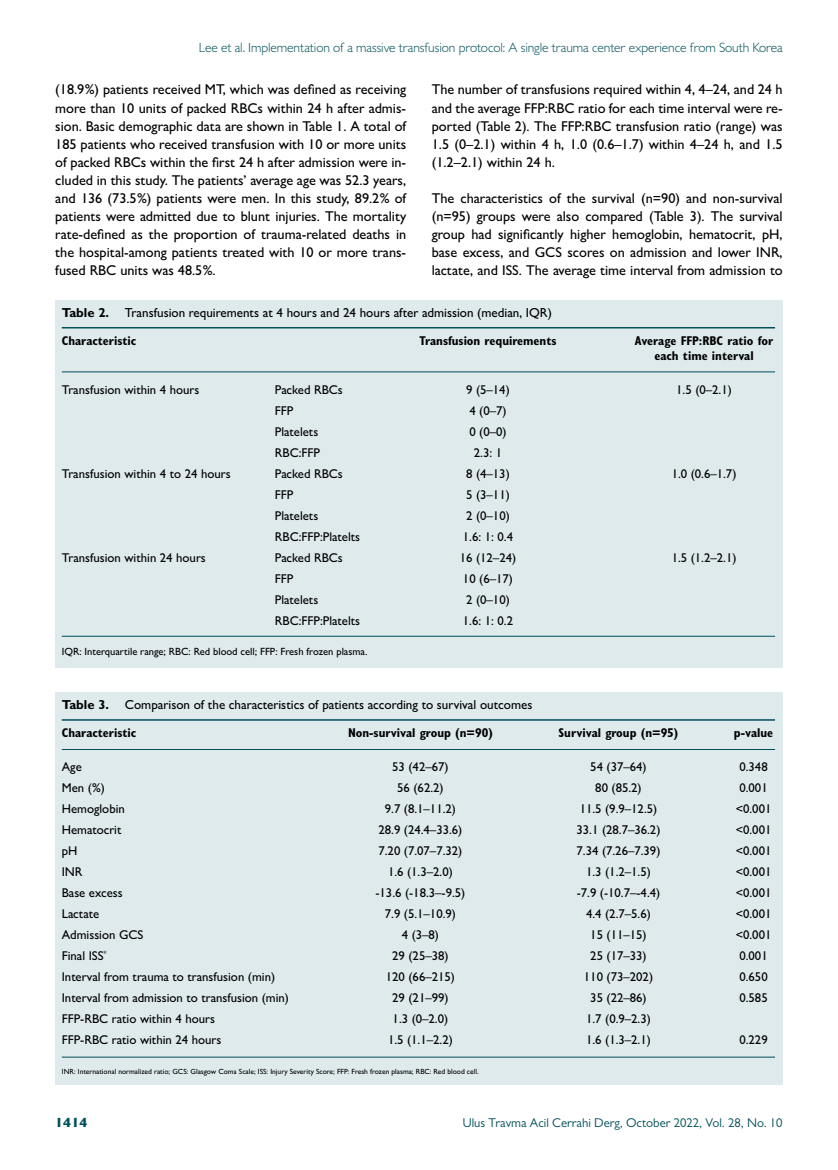
<style>
.page{position:relative;width:838px;height:1170px;background:#fff}
.page>*{position:absolute;margin:0;border:0;box-sizing:border-box;transform-origin:0 0}
.t1{font:500 14.25px/18.1px "Gill Sans MT Pro";color:#000;text-align:justify}
.t2{font:300 13.5px "Gill Sans MT Pro";letter-spacing:-.005em;color:#004f5a}
.t3{font:800 13.5px "Gill Sans MT Pro";color:#004f5a}
.t4{font:500 13.05px "Gill Sans MT Pro";color:#000}
.t5{font:500 12.75px "Gill Sans MT Pro";color:#000}
.t6{font:700 condensed 12.75px/15.3px "Gill Sans MT Pro";color:#000;text-align:center}
.t7{font:12.75px "Gill Sans MT Pro";color:#004f5a}
.t8{font:500 10.5px "Gill Sans MT Pro";color:#000}
.t9{font:500 7.5px "Gill Sans MT Pro";color:#000}
.s1{font-weight:700}
</style>
<div class="page">
<div style="left:55px;top:300px;width:727px;height:367px;background:#deeaec"></div>
<hr style="left:62px;top:327px;width:713px;height:1px;background:#004f5a">
<hr style="left:62px;top:371px;width:713px;height:1px;background:#004f5a">
<hr style="left:62px;top:635px;width:713px;height:1px;background:#004f5a">
<div style="left:55px;top:692px;width:727px;height:393px;background:#deeaec"></div>
<hr style="left:62px;top:719px;width:713px;height:1px;background:#004f5a">
<hr style="left:62px;top:749px;width:713px;height:1px;background:#004f5a">
<hr style="left:62px;top:1056px;width:713px;height:1px;background:#004f5a">
<p class="t2" style="left:199px;top:39px;width:585px">Lee et al. Implementation of a massive transfusion protocol: A single trauma center experience from South Korea</p>
<p class="t1" style="left:55px;top:80px;width:352px">(18.9%) patients received MT, which was defined as receiving more than 10 units of packed RBCs within 24 h after admis&shy;sion. Basic demographic data are shown in Table 1. A total of 185 patients who received transfusion with 10 or more units of packed RBCs within the first 24 h after admission were in&shy;cluded in this study. The patients’ average age was 52.3 years, and 136 (73.5%) patients were men. In this study, 89.2% of patients were admitted due to blunt injuries. The mortality rate-defined as the proportion of trauma-related deaths in the hospital-among patients treated with 10 or more trans&shy;fused RBC units was 48.5%.</p>
<p class="t1" style="left:432px;top:80px;width:352px">The number of transfusions required within 4, 4–24, and 24 h and the average FFP:RBC ratio for each time interval were re&shy;ported (Table 2). The FFP:RBC transfusion ratio (range) was 1.5 (0–2.1) within 4 h, 1.0 (0.6–1.7) within 4–24 h, and 1.5 (1.2–2.1) within 24 h.</p>
<p class="t1" style="left:432px;top:189px;width:352px">The characteristics of the survival (n=90) and non-survival (n=95) groups were also compared (Table 3). The survival group had significantly higher hemoglobin, hematocrit, pH, base excess, and GCS scores on admission and lower INR, lactate, and ISS. The average time interval from admission to</p>
<p class="t4" style="left:62px;top:304px;width:492px"><span class="s1">Table 2.</span> Transfusion requirements at 4 hours and 24 hours after admission (median, IQR)</p>
<p class="t6" style="left:62px;top:333px;width:76px">Characteristic</p>
<p class="t6" style="left:419px;top:333px;width:138px">Transfusion requirements</p>
<p class="t6" style="left:635px;top:333px;width:140px">Average FFP:RBC ratio for each time interval</p>
<p class="t5" style="left:62px;top:382px;width:139px">Transfusion within 4 hours</p>
<p class="t5" style="left:275px;top:382px;width:69px">Packed RBCs</p>
<p class="t5" style="left:466px;top:382px;width:45px">9 (5–14)</p>
<p class="t5" style="left:676px;top:382px;width:57px">1.5 (0–2.1)</p>
<p class="t5" style="left:275px;top:403px;width:20px">FFP</p>
<p class="t5" style="left:469px;top:403px;width:39px">4 (0–7)</p>
<p class="t5" style="left:275px;top:424px;width:45px">Platelets</p>
<p class="t5" style="left:469px;top:424px;width:39px">0 (0–0)</p>
<p class="t5" style="left:275px;top:445px;width:47px">RBC:FFP</p>
<p class="t5" style="left:474px;top:445px;width:30px">2.3: 1</p>
<p class="t5" style="left:62px;top:466px;width:170px">Transfusion within 4 to 24 hours</p>
<p class="t5" style="left:275px;top:466px;width:69px">Packed RBCs</p>
<p class="t5" style="left:466px;top:466px;width:45px">8 (4–13)</p>
<p class="t5" style="left:671px;top:466px;width:66px">1.0 (0.6–1.7)</p>
<p class="t5" style="left:275px;top:487px;width:20px">FFP</p>
<p class="t5" style="left:466px;top:487px;width:45px">5 (3–11)</p>
<p class="t5" style="left:275px;top:508px;width:45px">Platelets</p>
<p class="t5" style="left:466px;top:508px;width:45px">2 (0–10)</p>
<p class="t5" style="left:275px;top:529px;width:87px">RBC:FFP:Platelts</p>
<p class="t5" style="left:463px;top:529px;width:52px">1.6: 1: 0.4</p>
<p class="t5" style="left:62px;top:550px;width:145px">Transfusion within 24 hours</p>
<p class="t5" style="left:275px;top:550px;width:69px">Packed RBCs</p>
<p class="t5" style="left:460px;top:550px;width:58px">16 (12–24)</p>
<p class="t5" style="left:671px;top:550px;width:66px">1.5 (1.2–2.1)</p>
<p class="t5" style="left:275px;top:571px;width:20px">FFP</p>
<p class="t5" style="left:463px;top:571px;width:52px">10 (6–17)</p>
<p class="t5" style="left:275px;top:592px;width:45px">Platelets</p>
<p class="t5" style="left:466px;top:592px;width:45px">2 (0–10)</p>
<p class="t5" style="left:275px;top:613px;width:87px">RBC:FFP:Platelts</p>
<p class="t5" style="left:463px;top:613px;width:52px">1.6: 1: 0.2</p>
<p class="t8" style="left:62px;top:644px;width:307px">IQR: Interquartile range; RBC: Red blood cell; FFP: Fresh frozen plasma.</p>
<p class="t4" style="left:62px;top:696px;width:472px"><span class="s1">Table 3.</span> Comparison of the characteristics of patients according to survival outcomes</p>
<p class="t6" style="left:62px;top:725px;width:76px">Characteristic</p>
<p class="t6" style="left:348px;top:725px;width:146px">Non-survival group (n=90)</p>
<p class="t6" style="left:558px;top:725px;width:121px">Survival group (n=95)</p>
<p class="t6" style="left:734px;top:725px;width:41px">p-value</p>
<p class="t5" style="left:62px;top:758px;width:22px">Age</p>
<p class="t5" style="left:392px;top:758px;width:58px">53 (42–67)</p>
<p class="t5" style="left:590px;top:758px;width:58px">54 (37–64)</p>
<p class="t5" style="left:739px;top:758px;width:30px">0.348</p>
<p class="t5" style="left:62px;top:779px;width:45px">Men (%)</p>
<p class="t5" style="left:397px;top:779px;width:48px">56 (62.2)</p>
<p class="t5" style="left:595px;top:779px;width:48px">80 (85.2)</p>
<p class="t5" style="left:739px;top:779px;width:30px">0.001</p>
<p class="t5" style="left:62px;top:800px;width:65px">Hemoglobin</p>
<p class="t5" style="left:385px;top:800px;width:73px">9.7 (8.1–11.2)</p>
<p class="t5" style="left:579px;top:800px;width:79px">11.5 (9.9–12.5)</p>
<p class="t5" style="left:735px;top:800px;width:37px">&lt;0.001</p>
<p class="t5" style="left:62px;top:821px;width:61px">Hematocrit</p>
<p class="t5" style="left:378px;top:821px;width:85px">28.9 (24.4–33.6)</p>
<p class="t5" style="left:576px;top:821px;width:85px">33.1 (28.7–36.2)</p>
<p class="t5" style="left:735px;top:821px;width:37px">&lt;0.001</p>
<p class="t5" style="left:62px;top:842px;width:17px">pH</p>
<p class="t5" style="left:378px;top:842px;width:85px">7.20 (7.07–7.32)</p>
<p class="t5" style="left:576px;top:842px;width:85px">7.34 (7.26–7.39)</p>
<p class="t5" style="left:735px;top:842px;width:37px">&lt;0.001</p>
<p class="t5" style="left:62px;top:863px;width:22px">INR</p>
<p class="t5" style="left:388px;top:863px;width:66px">1.6 (1.3–2.0)</p>
<p class="t5" style="left:586px;top:863px;width:66px">1.3 (1.2–1.5)</p>
<p class="t5" style="left:735px;top:863px;width:37px">&lt;0.001</p>
<p class="t5" style="left:62px;top:884px;width:62px">Base excess</p>
<p class="t5" style="left:375px;top:884px;width:91px">-13.6 (-18.3–-9.5)</p>
<p class="t5" style="left:577px;top:884px;width:85px">-7.9 (-10.7–-4.4)</p>
<p class="t5" style="left:735px;top:884px;width:37px">&lt;0.001</p>
<p class="t5" style="left:62px;top:905px;width:39px">Lactate</p>
<p class="t5" style="left:385px;top:905px;width:73px">7.9 (5.1–10.9)</p>
<p class="t5" style="left:586px;top:905px;width:66px">4.4 (2.7–5.6)</p>
<p class="t5" style="left:735px;top:905px;width:37px">&lt;0.001</p>
<p class="t5" style="left:62px;top:926px;width:83px">Admission GCS</p>
<p class="t5" style="left:402px;top:926px;width:39px">4 (3–8)</p>
<p class="t5" style="left:590px;top:926px;width:58px">15 (11–15)</p>
<p class="t5" style="left:735px;top:926px;width:37px">&lt;0.001</p>
<p class="t5" style="left:62px;top:947px;width:46px">Final ISS<sup>*</sup></p>
<p class="t5" style="left:392px;top:947px;width:58px">29 (25–38)</p>
<p class="t5" style="left:590px;top:947px;width:58px">25 (17–33)</p>
<p class="t5" style="left:739px;top:947px;width:30px">0.001</p>
<p class="t5" style="left:62px;top:968px;width:215px">Interval from trauma to transfusion (min)</p>
<p class="t5" style="left:386px;top:968px;width:71px">120 (66–215)</p>
<p class="t5" style="left:584px;top:968px;width:71px">110 (73–202)</p>
<p class="t5" style="left:739px;top:968px;width:30px">0.650</p>
<p class="t5" style="left:62px;top:989px;width:229px">Interval from admission to transfusion (min)</p>
<p class="t5" style="left:392px;top:989px;width:58px">29 (21–99)</p>
<p class="t5" style="left:590px;top:989px;width:58px">35 (22–86)</p>
<p class="t5" style="left:739px;top:989px;width:30px">0.585</p>
<p class="t5" style="left:62px;top:1010px;width:155px">FFP-RBC ratio within 4 hours</p>
<p class="t5" style="left:392px;top:1010px;width:57px">1.3 (0–2.0)</p>
<p class="t5" style="left:586px;top:1010px;width:66px">1.7 (0.9–2.3)</p>
<p class="t5" style="left:62px;top:1031px;width:161px">FFP-RBC ratio within 24 hours</p>
<p class="t5" style="left:388px;top:1031px;width:66px">1.5 (1.1–2.2)</p>
<p class="t5" style="left:586px;top:1031px;width:66px">1.6 (1.3–2.1)</p>
<p class="t5" style="left:739px;top:1031px;width:30px">0.229</p>
<p class="t9" style="left:62px;top:1066px;width:418px">INR: International normalized ratio; GCS: Glasgow Coma Scale; ISS: Injury Severity Score; FFP: Fresh frozen plasma; RBC: Red blood cell.</p>
<p class="t3" style="left:55px;top:1114px;width:34px">1414</p>
<p class="t7" style="left:463px;top:1115px;width:321px">Ulus Travma Acil Cerrahi Derg, October 2022, Vol. 28, No. 10</p>
</div>
